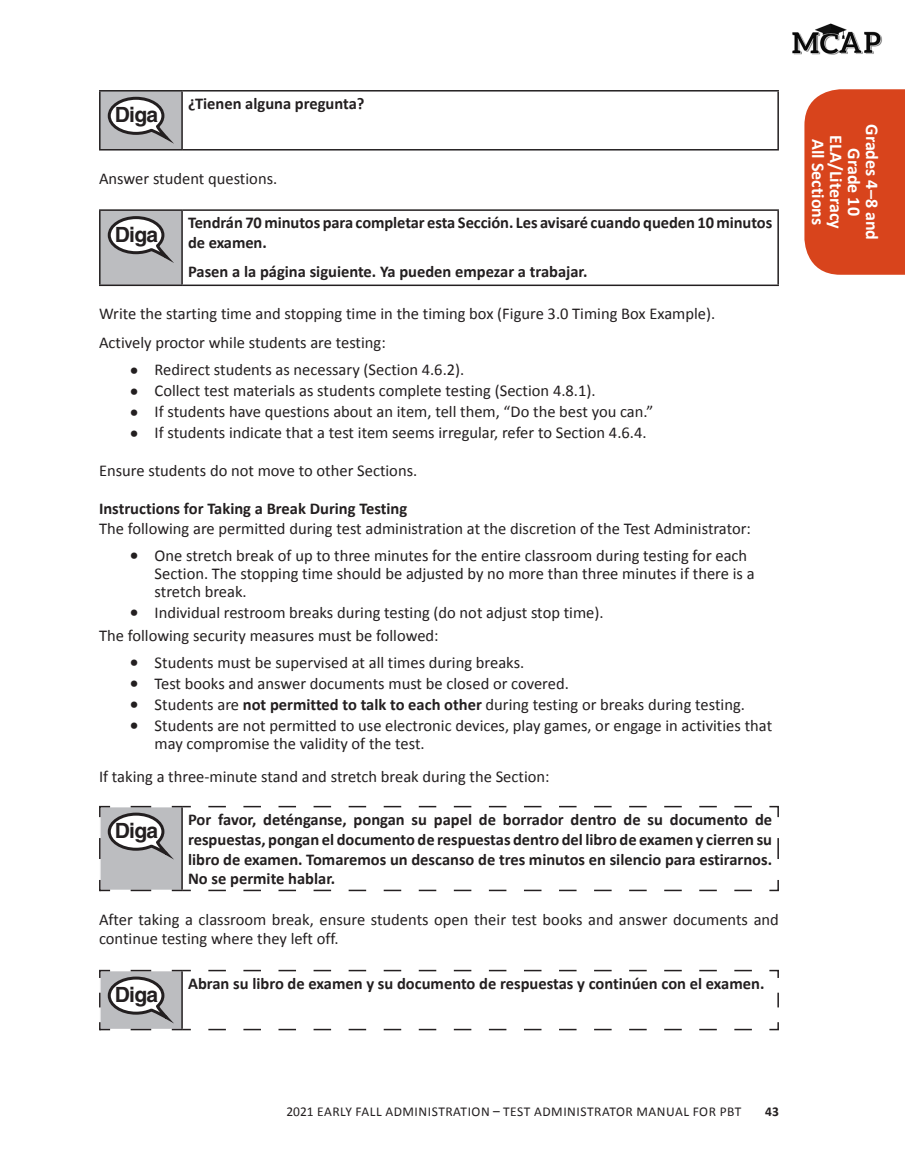
<style>
.page{position:relative;width:905px;height:1175px;background:#fff}
.page>*{position:absolute;margin:0;border:0;box-sizing:border-box;transform-origin:0 0}
.t1{font:700 21px "Helvetica LT Std";letter-spacing:-.035em;color:#231f20}
.t2{font:700 18px/18px "Calibri";color:#fff;text-align:center}
.Main_Body_Text{font:16.5px/18px "Calibri";color:#231f20}
.SAY_text_Bold{font:700 16.5px/19.8px "Calibri";color:#231f20}
.Main_Body_Text_-_Aft{font:16.5px "Calibri";color:#231f20}
.H3_NoTOC{font:700 16.5px "Calibri";color:#231f20}
.t3{font:13.5px "Calibri";letter-spacing:.04em;color:#231f20}
.t4{font:700 13.5px "Calibri";color:#231f20}
.s1{font-size:20.25px}
.s2{font-weight:700}
</style>
<div class="page">
<svg style="left:804px;top:89px;width:100px;height:186px;background:#d94d27"></svg>
<img style="left:792px;top:23px;width:90px;height:32px">
<div style="left:100px;top:91px;width:82px;height:59px;background:#bcbdc0"></div>
<hr style="left:99px;top:90px;width:83px;height:2px;background:#231f20">
<hr style="left:99px;top:92px;width:1px;height:57px;background:#231f20">
<hr style="left:182px;top:90px;width:596px;height:2px;background:#231f20">
<hr style="left:181px;top:92px;width:2px;height:57px;background:#231f20">
<hr style="left:777px;top:92px;width:1px;height:57px;background:#231f20">
<hr style="left:99px;top:149px;width:83px;height:1px;background:#231f20">
<hr style="left:182px;top:149px;width:596px;height:1px;background:#231f20">
<svg style="left:108px;top:97px;width:62px;height:44px"></svg>
<div style="left:100px;top:210px;width:82px;height:75px;background:#bcbdc0"></div>
<hr style="left:99px;top:209px;width:83px;height:2px;background:#231f20">
<hr style="left:99px;top:211px;width:1px;height:73px;background:#231f20">
<hr style="left:182px;top:209px;width:596px;height:2px;background:#231f20">
<hr style="left:181px;top:211px;width:2px;height:73px;background:#231f20">
<hr style="left:777px;top:211px;width:1px;height:73px;background:#231f20">
<hr style="left:99px;top:284px;width:83px;height:2px;background:#231f20">
<hr style="left:182px;top:284px;width:596px;height:2px;background:#231f20">
<svg style="left:108px;top:216px;width:62px;height:44px"></svg>
<svg style="left:99px;top:805px;width:680px;height:87px"></svg>
<svg style="left:99px;top:969px;width:680px;height:62px"></svg>
<p class="t1" style="left:115px;top:102px;width:45px">Diga</p>
<p class="SAY_text_Bold" style="left:188px;top:93px;width:178px">¿Tienen alguna pregunta?</p>
<p class="Main_Body_Text_-_Aft" style="left:99px;top:167px;width:180px">Answer student questions.</p>
<p class="t1" style="left:115px;top:221px;width:45px">Diga</p>
<p class="SAY_text_Bold" style="left:188px;top:212px;width:585px">Tendrán 70 minutos para completar esta Sección. Les avisaré cuando queden 10 minutos de examen.</p>
<p class="SAY_text_Bold" style="left:188px;top:261px;width:401px">Pasen a la página siguiente. Ya pueden empezar a trabajar.</p>
<p class="Main_Body_Text_-_Aft" style="left:99px;top:302px;width:617px">Write the starting time and stopping time in the timing box (Figure 3.0 Timing Box Example).</p>
<p class="Main_Body_Text" style="left:99px;top:333px;width:288px">Actively proctor while students are testing:</p>
<p class="Main_Body_Text" style="left:129px;top:360px;width:337px"><span class="s1">•</span> Redirect students as necessary (Section 4.6.2).</p>
<p class="Main_Body_Text" style="left:129px;top:381px;width:468px"><span class="s1">•</span> Collect test materials as students complete testing (Section 4.8.1).</p>
<p class="Main_Body_Text" style="left:129px;top:402px;width:526px"><span class="s1">•</span> If students have questions about an item, tell them, “Do the best you can.”</p>
<p class="Main_Body_Text" style="left:129px;top:423px;width:519px"><span class="s1">•</span> If students indicate that a test item seems irregular, refer to Section 4.6.4.</p>
<p class="Main_Body_Text" style="left:99px;top:461px;width:320px">Ensure students do not move to other Sections.</p>
<h3 class="H3_NoTOC" style="left:99px;top:496px;width:310px">Instructions for Taking a Break During Testing</h3>
<p class="Main_Body_Text" style="left:99px;top:519px;width:653px">The following are permitted during test administration at the discretion of the Test Administrator:</p>
<p class="Main_Body_Text" style="left:154px;top:546px;width:601px;text-indent:-26px"><span class="s1">•</span> One stretch break of up to three minutes for the entire classroom during testing for each<br>Section. The stopping time should be adjusted by no more than three minutes if there is a stretch break.</p>
<p class="Main_Body_Text" style="left:129px;top:603px;width:476px"><span class="s1">•</span> Individual restroom breaks during testing (do not adjust stop time).</p>
<p class="Main_Body_Text" style="left:99px;top:625px;width:341px">The following security measures must be followed:</p>
<p class="Main_Body_Text" style="left:129px;top:652px;width:396px"><span class="s1">•</span> Students must be supervised at all times during breaks.</p>
<p class="Main_Body_Text" style="left:129px;top:673px;width:441px"><span class="s1">•</span> Test books and answer documents must be closed or covered.</p>
<p class="Main_Body_Text" style="left:129px;top:694px;width:617px"><span class="s1">•</span> Students are <span class="s2">not permitted to talk to each other</span> during testing or breaks during testing.</p>
<p class="Main_Body_Text" style="left:154px;top:715px;width:619px;text-indent:-26px"><span class="s1">•</span> Students are not permitted to use electronic devices, play games, or engage in activities that may compromise the validity of the test.</p>
<p class="Main_Body_Text" style="left:99px;top:767px;width:452px">If taking a three-minute stand and stretch break during the Section:</p>
<p class="t1" style="left:115px;top:818px;width:45px">Diga</p>
<p class="SAY_text_Bold" style="left:188px;top:809px;width:585px;text-align:justify">Por favor, deténganse, pongan su papel de borrador dentro de su documento de respuestas, pongan el documento de respuestas dentro del libro de examen y cierren su libro de examen. Tomaremos un descanso de tres minutos en silencio para estirarnos.<br>No se permite hablar.</p>
<p class="Main_Body_Text" style="left:99px;top:908px;width:681px;line-height:19.8px">After taking a classroom break, ensure students open their test books and answer documents and continue testing where they left off.</p>
<p class="t1" style="left:115px;top:981px;width:45px">Diga</p>
<p class="SAY_text_Bold" style="left:188px;top:973px;width:578px">Abran su libro de examen y su documento de respuestas y continúen con el examen.</p>
<p class="t2" style="left:881px;top:124px;width:117px;rotate:90deg">Grades 4–8 and<br>Grade 10</p>
<p class="t2" style="left:827px;top:139px;width:88px;rotate:90deg">All Sections</p>
<p class="t2" style="left:845px;top:135px;width:95px;rotate:90deg">ELA/Literacy</p>
<p class="t3" style="left:286px;top:1102px;width:456px">2021 EARLY FALL ADMINISTRATION – TEST ADMINISTRATOR MANUAL FOR PBT</p>
<p class="t4" style="left:765px;top:1102px;width:15px">43</p>
</div>
